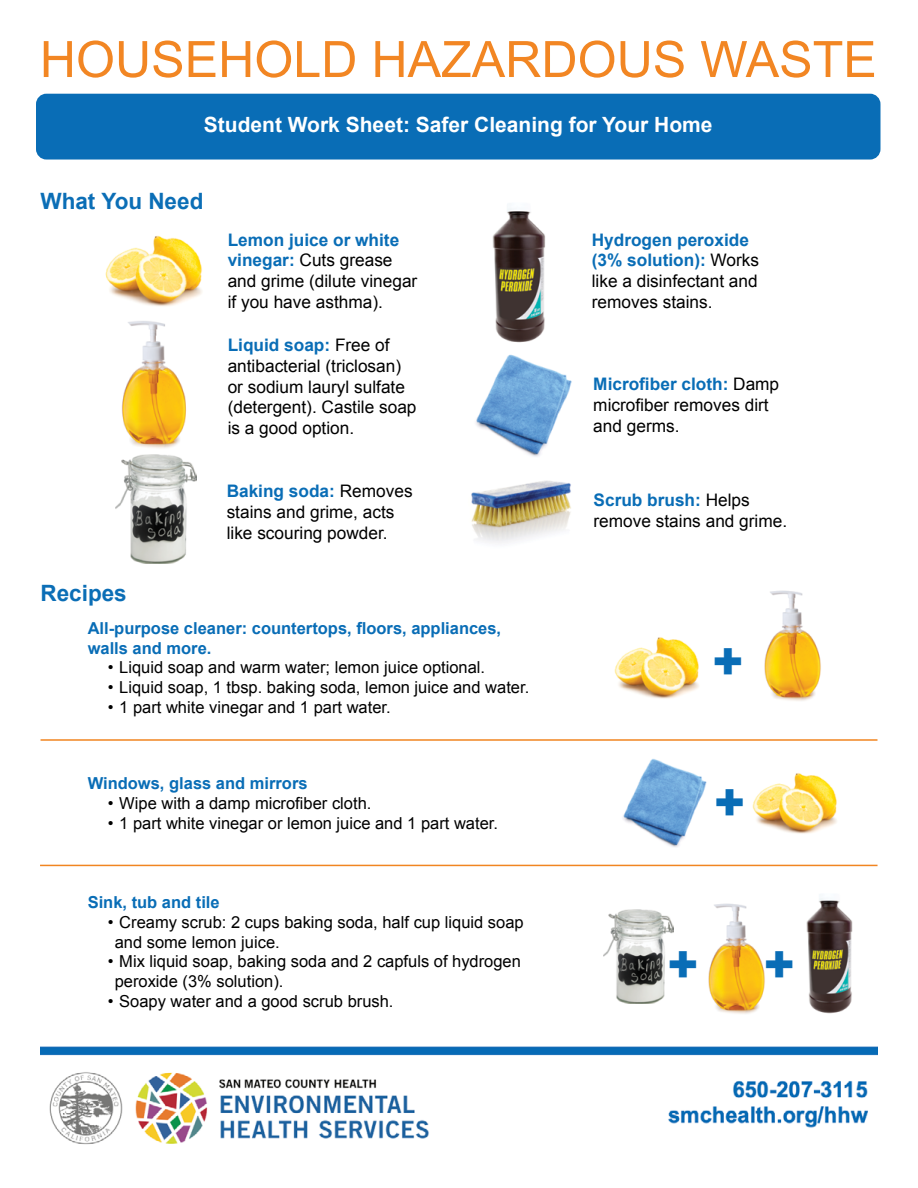
<style>
.page{position:relative;width:918px;height:1188px;background:#fff}
.page>*{position:absolute;margin:0;border:0;box-sizing:border-box;transform-origin:0 0}
.t1{font:50.1px "Arial";color:#f28623}
.t2{font:900 49.35px "Arial";color:#096db6}
.t3{font:700 22.5px "Arial";color:#0b6eb6}
.t4{font:700 21px "Arial";color:#fff}
.t5{font:17.25px/20.7px "Arial";color:#000}
.t6{font:16.5px/19.8px "Arial";color:#000}
.t7{font:700 16.5px/19.8px "Arial";color:#096db6}
.s1{font-weight:700;color:#096db6}
</style>
<div class="page">
<img style="left:41px;top:1046px;width:837px;height:99px">
<div style="left:40px;top:97px;width:837px;height:59px;background:#096db6;border-radius:7px"></div>
<div style="left:36px;top:94px;width:844px;height:66px;border:8px solid #096db6;border-radius:7px"></div>
<img style="left:105px;top:235px;width:97px;height:72px">
<img style="left:752px;top:773px;width:85px;height:61px">
<img style="left:122px;top:321px;width:64px;height:127px">
<img style="left:115px;top:455px;width:82px;height:108px">
<img style="left:492px;top:208px;width:54px;height:135px">
<img style="left:476px;top:354px;width:96px;height:103px">
<img style="left:623px;top:758px;width:84px;height:89px">
<img style="left:471px;top:480px;width:100px;height:63px">
<img style="left:614px;top:637px;width:85px;height:62px">
<img style="left:764px;top:590px;width:57px;height:111px">
<img style="left:708px;top:903px;width:57px;height:111px">
<img style="left:604px;top:910px;width:70px;height:94px">
<img style="left:806px;top:898px;width:47px;height:116px">
<hr style="left:41px;top:739px;width:837px;height:2px;background:#f18521">
<hr style="left:40px;top:865px;width:838px;height:1px;background:#f18521">
<h1 class="t1" style="left:40px;top:27px;width:838px">HOUSEHOLD HAZARDOUS WASTE</h1>
<p class="t4" style="left:204px;top:110px;width:510px">Student Work Sheet: Safer Cleaning for Your Home</p>
<h3 class="t3" style="left:40px;top:186px;width:164px">What You Need</h3>
<p class="t5" style="left:228px;top:229px;width:191px"><span class="s1">Lemon juice or white vinegar:</span> Cuts grease and grime (dilute vinegar if you have asthma).</p>
<p class="t5" style="left:228px;top:335px;width:190px"><span class="s1">Liquid soap:</span> Free of antibacterial (triclosan) or sodium lauryl sulfate (detergent). Castile soap is a good option.</p>
<p class="t5" style="left:227px;top:481px;width:187px"><span class="s1">Baking soda:</span> Removes stains and grime, acts like scouring powder.</p>
<h3 class="t3" style="left:40px;top:578px;width:88px">Recipes</h3>
<p class="t7" style="left:88px;top:619px;width:415px">All-purpose cleaner: countertops, floors, appliances, walls and more.</p>
<p class="t6" style="left:108px;top:658px;width:379px">• Liquid soap and warm water; lemon juice optional.</p>
<p class="t6" style="left:108px;top:678px;width:423px">• Liquid soap, 1 tbsp. baking soda, lemon juice and water.</p>
<p class="t6" style="left:108px;top:697px;width:284px">• 1 part white vinegar and 1 part water.</p>
<p class="t7" style="left:88px;top:774px;width:221px">Windows, glass and mirrors</p>
<p class="t6" style="left:108px;top:793px;width:265px">• Wipe with a damp microfiber cloth.</p>
<p class="t6" style="left:108px;top:813px;width:392px">• 1 part white vinegar or lemon juice and 1 part water.</p>
<p class="t7" style="left:88px;top:893px;width:134px">Sink, tub and tile</p>
<p class="t6" style="left:115px;top:912px;width:411px;text-indent:-7px">• Creamy scrub: 2 cups baking soda, half cup liquid soap and some lemon juice.</p>
<p class="t6" style="left:115px;top:952px;width:408px;text-indent:-7px">• Mix liquid soap, baking soda and 2 capfuls of hydrogen peroxide (3% solution).</p>
<p class="t6" style="left:108px;top:991px;width:287px">• Soapy water and a good scrub brush.</p>
<p class="t5" style="left:592px;top:229px;width:169px"><span class="s1">Hydrogen peroxide (3% solution):</span> Works like a disinfectant and removes stains.</p>
<p class="t5" style="left:593px;top:374px;width:187px"><span class="s1">Microfiber cloth:</span> Damp microfiber removes dirt and germs.</p>
<p class="t5" style="left:594px;top:490px;width:195px"><span class="s1">Scrub brush:</span> Helps remove stains and grime.</p>
<h2 class="t2" style="left:712px;top:625px;width:34px">+</h2>
<h2 class="t2" style="left:714px;top:767px;width:34px">+</h2>
<h2 class="t2" style="left:667px;top:929px;width:34px">+</h2>
<h2 class="t2" style="left:763px;top:929px;width:34px">+</h2>
</div>
